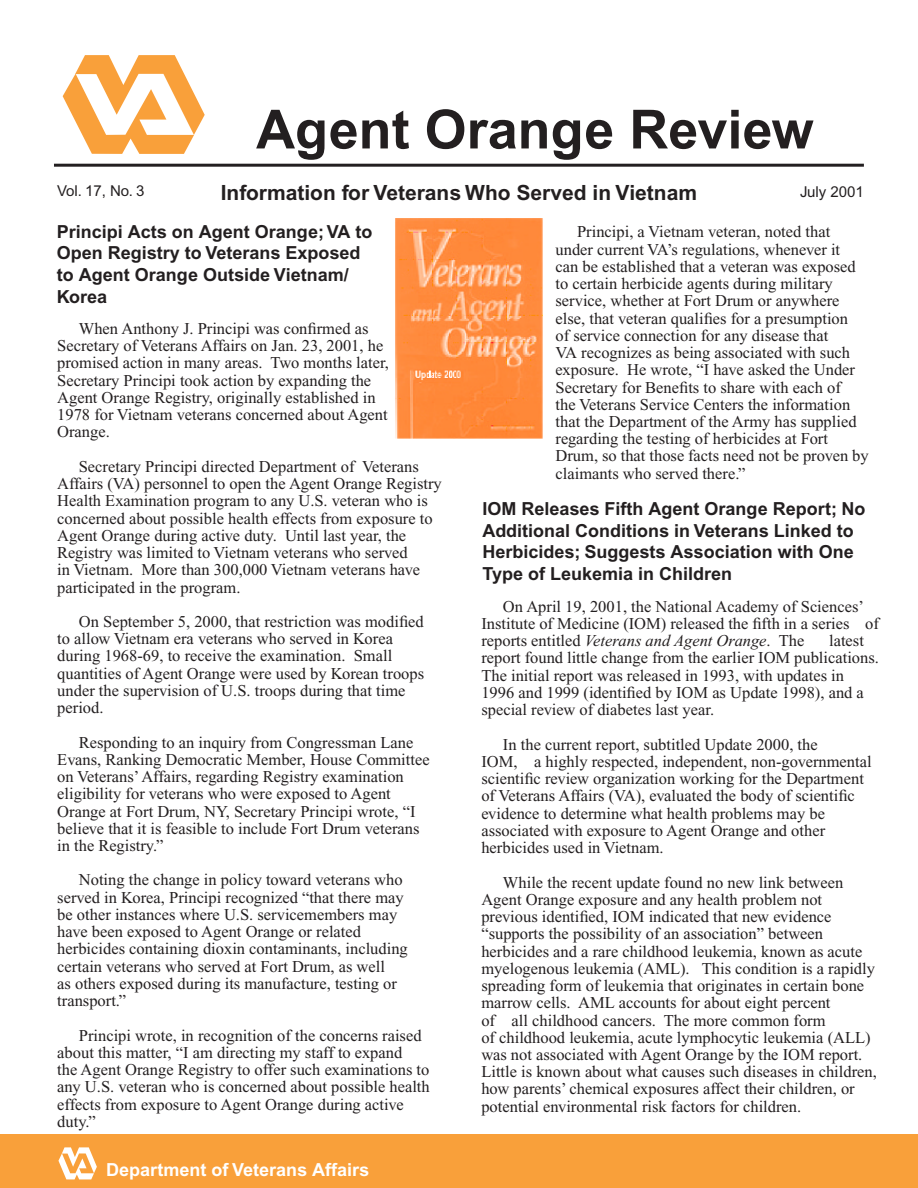
<style>
.page{position:relative;width:918px;height:1188px;background:#fff}
.page>*{position:absolute;margin:0;border:0;box-sizing:border-box;transform-origin:0 0}
.t1{font:700 54px "Arial";color:#231f20}
.t2{font:700 21px "Arial";color:#231f20}
.t3{font:700 18px/21.6px "Arial";color:#231f20}
.t4{font:700 18px "Arial";color:#fff}
.t5{font:16.5px/17.2px "Times New Roman";color:#231f20}
.t6{font:15px "Arial";color:#231f20}
.s1{font-style:italic}
</style>
<div class="page">
<div style="left:0;top:1134px;width:918px;height:54px;background:#f9a03a"></div>
<svg style="left:58px;top:1147px;width:39px;height:32px"></svg>
<svg style="left:63px;top:55px;width:142px;height:99px"></svg>
<hr style="left:54px;top:164px;width:810px;height:3px;background:#231f20">
<img style="left:395px;top:219px;width:148px;height:219px">
<p class="t1" style="left:256px;top:98px;width:559px">Agent Orange Review</p>
<p class="t6" style="left:57px;top:182px;width:89px">Vol. 17, No. 3</p>
<p class="t2" style="left:221px;top:180px;width:478px">Information for Veterans Who Served in Vietnam</p>
<p class="t6" style="left:800px;top:183px;width:65px">July 2001</p>
<p class="t5" style="left:556px;top:223px;width:315px;text-indent:22px">Principi, a Vietnam veteran, noted that under current VA’s regulations, whenever it<br>can be established that a veteran was exposed to certain herbicide agents during military service, whether at Fort Drum or anywhere else, that veteran qualifies for a presumption<br>of service connection for any disease that<br>VA recognizes as being associated with such exposure. He wrote, “I have asked the Under Secretary for Benefits to share with each of<br>the Veterans Service Centers the information that the Department of the Army has supplied regarding the testing of herbicides at Fort Drum, so that those facts need not be proven by claimants who served there.”</p>
<p class="t3" style="left:482px;top:498px;width:385px">IOM Releases Fifth Agent Orange Report; No Additional Conditions in Veterans Linked to Herbicides; Suggests Association with One Type of Leukemia in Children</p>
<p class="t5" style="left:481px;top:597px;width:399px;text-indent:22px">On April 19, 2001, the National Academy of Sciences’<br>Institute of Medicine (IOM) released the fifth in a series of reports entitled <span class="s1">Veterans and Agent Orange</span>. The</p>
<p class="t3" style="left:57px;top:221px;width:317px">Principi Acts on Agent Orange; VA to<br>Open Registry to Veterans Exposed to Agent Orange Outside Vietnam/<br>Korea</p>
<p class="t5" style="left:57px;top:320px;width:333px;text-indent:22px">When Anthony J. Principi was confirmed as Secretary of Veterans Affairs on Jan. 23, 2001, he promised action in many areas. Two months later, Secretary Principi took action by expanding the Agent Orange Registry, originally established in 1978 for Vietnam veterans concerned about Agent Orange.</p>
<p class="t5" style="left:57px;top:458px;width:386px;text-indent:22px">Secretary Principi directed Department of Veterans Affairs (VA) personnel to open the Agent Orange Registry Health Examination program to any U.S. veteran who is concerned about possible health effects from exposure to Agent Orange during active duty. Until last year, the Registry was limited to Vietnam veterans who served<br>in Vietnam. More than 300,000 Vietnam veterans have participated in the program.</p>
<p class="t5" style="left:57px;top:613px;width:368px;text-indent:22px">On September 5, 2000, that restriction was modified to allow Vietnam era veterans who served in Korea during 1968-69, to receive the examination. Small quantities of Agent Orange were used by Korean troops under the supervision of U.S. troops during that time period.</p>
<p class="t5" style="left:57px;top:733px;width:374px;text-indent:22px">Responding to an inquiry from Congressman Lane Evans, Ranking Democratic Member, House Committee on Veterans’ Affairs, regarding Registry examination eligibility for veterans who were exposed to Agent Orange at Fort Drum, NY, Secretary Principi wrote, “I believe that it is feasible to include Fort Drum veterans in the Registry.”</p>
<p class="t5" style="left:57px;top:871px;width:352px;text-indent:22px">Noting the change in policy toward veterans who served in Korea, Principi recognized “that there may be other instances where U.S. servicemembers may have been exposed to Agent Orange or related herbicides containing dioxin contaminants, including certain veterans who served at Fort Drum, as well<br>as others exposed during its manufacture, testing or transport.”</p>
<p class="t5" style="left:57px;top:1026px;width:374px;text-indent:22px">Principi wrote, in recognition of the concerns raised about this matter, “I am directing my staff to expand<br>the Agent Orange Registry to offer such examinations to any U.S. veteran who is concerned about possible health effects from exposure to Agent Orange during active duty.”</p>
<p class="t5" style="left:481px;top:632px;width:399px;text-indent:348px">latest report found little change from the earlier IOM publications.<br>The initial report was released in 1993, with updates in 1996 and 1999 (identified by IOM as Update 1998), and a special review of diabetes last year.</p>
<p class="t5" style="left:481px;top:735px;width:392px;text-indent:22px">In the current report, subtitled Update 2000, the<br>IOM, a highly respected, independent, non-governmental scientific review organization working for the Department of Veterans Affairs (VA), evaluated the body of scientific evidence to determine what health problems may be associated with exposure to Agent Orange and other herbicides used in Vietnam.</p>
<p class="t5" style="left:481px;top:873px;width:397px;text-indent:22px">While the recent update found no new link between Agent Orange exposure and any health problem not previous identified, IOM indicated that new evidence “supports the possibility of an association” between herbicides and a rare childhood leukemia, known as acute myelogenous leukemia (AML). This condition is a rapidly spreading form of leukemia that originates in certain bone marrow cells. AML accounts for about eight percent<br>of all childhood cancers. The more common form<br>of childhood leukemia, acute lymphocytic leukemia (ALL) was not associated with Agent Orange by the IOM report.<br>Little is known about what causes such diseases in children, how parents’ chemical exposures affect their children, or potential environmental risk factors for children.</p>
<p class="t4" style="left:106px;top:1159px;width:264px">Department of Veterans Affairs</p>
</div>
